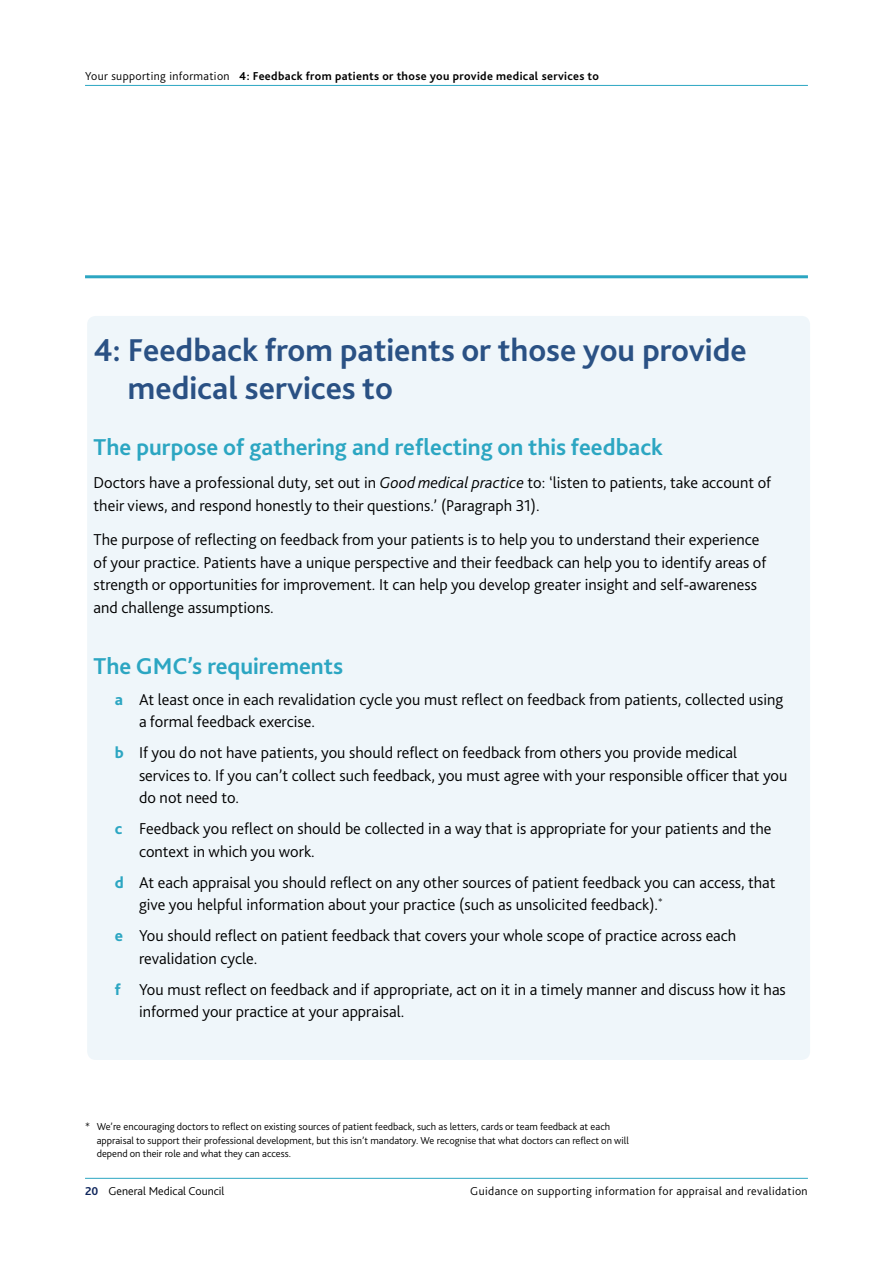
<style>
.page{position:relative;width:893px;height:1263px;background:#fff}
.page>*{position:absolute;margin:0;border:0;box-sizing:border-box;transform-origin:0 0}
.t1{font:700 33px/37.5px "Bliss 2";color:#2a5184}
.t2{font:700 24px "Bliss 2";color:#2ca6c2}
.t3{font:300 16.5px/22.5px "Bliss 2";color:#000}
.t4{font:700 12px "Bliss 2";letter-spacing:.03em;color:#000}
.t5{font:300 12px "Bliss 2";letter-spacing:.03em;color:#000}
.t6{font:300 12px "Bliss 2";color:#000}
.t7{font:300 10.5px/13.5px "Bliss 2";color:#000}
.s1{font-weight:300}
.s2{font-style:italic}
.s3{font-weight:800;color:#2ca6c2}
.s4{font-weight:700;color:#0f265c}
</style>
<div class="page">
<hr style="left:85px;top:85px;width:723px;height:1px;background:#2ca6c2">
<hr style="left:85px;top:275px;width:723px;height:3px;background:#2ca6c2">
<hr style="left:85px;top:1178px;width:723px;height:1px;background:#2ca6c2">
<div style="left:87px;top:316px;width:723px;height:744px;background:#eff6fa;border-radius:9px"></div>
<p class="t4" style="left:85px;top:68px;width:516px"><span class="s1">Your supporting information</span> 4: Feedback from patients or those you provide medical services to</p>
<h2 class="t1" style="left:128px;top:331px;width:620px;text-indent:-34px">4: Feedback from patients or those you provide medical services to</h2>
<h3 class="t2" style="left:94px;top:432px;width:571px">The purpose of gathering and refecting on this feedback</h3>
<p class="t3" style="left:94px;top:471px;width:679px">Doctors have a professional duty, set out in <span class="s2">Good medical practice</span> to: ‘listen to patients, take account of their views, and respond honestly to their questions.’ (Paragraph 31).</p>
<p class="t3" style="left:94px;top:528px;width:674px">The purpose of refecting on feedback from your patients is to help you to understand their experience of your practice. Patients have a unique perspective and their feedback can help you to identify areas of strength or opportunities for improvement. It can help you develop greater insight and self-awareness and challenge assumptions.</p>
<h3 class="t2" style="left:94px;top:651px;width:251px">The GMC’s requirements</h3>
<p class="t3" style="left:139px;top:688px;width:646px;text-indent:-24px"><span class="s3">a</span> At least once in each revalidation cycle you must refect on feedback from patients, collected using a formal feedback exercise.</p>
<p class="t3" style="left:139px;top:741px;width:650px;text-indent:-24px"><span class="s3">b</span> If you do not have patients, you should refect on feedback from others you provide medical services to. If you can’t collect such feedback, you must agree with your responsible offcer that you do not need to.</p>
<p class="t3" style="left:139px;top:817px;width:634px;text-indent:-24px"><span class="s3">c</span> Feedback you refect on should be collected in a way that is appropriate for your patients and the context in which you work.</p>
<p class="t3" style="left:139px;top:871px;width:638px;text-indent:-24px"><span class="s3">d</span> At each appraisal you should refect on any other sources of patient feedback you can access, that give you helpful information about your practice (such as unsolicited feedback).<sup>*</sup></p>
<p class="t3" style="left:139px;top:924px;width:599px;text-indent:-24px"><span class="s3">e</span> You should refect on patient feedback that covers your whole scope of practice across each revalidation cycle.</p>
<p class="t3" style="left:139px;top:978px;width:648px;text-indent:-24px"><span class="s3">f</span> You must refect on feedback and if appropriate, act on it in a timely manner and discuss how it has informed your practice at your appraisal.</p>
<p class="t7" style="left:97px;top:1119px;width:534px;text-indent:-12px">* We’re encouraging doctors to refect on existing sources of patient feedback, such as letters, cards or team feedback at each appraisal to support their professional development, but this isn’t mandatory. We recognise that what doctors can refect on will depend on their role and what they can access.</p>
<p class="t6" style="left:85px;top:1184px;width:141px"><span class="s4">20</span> General Medical Council</p>
<p class="t5" style="left:470px;top:1183px;width:339px">Guidance on supporting information for appraisal and revalidation</p>
</div>
